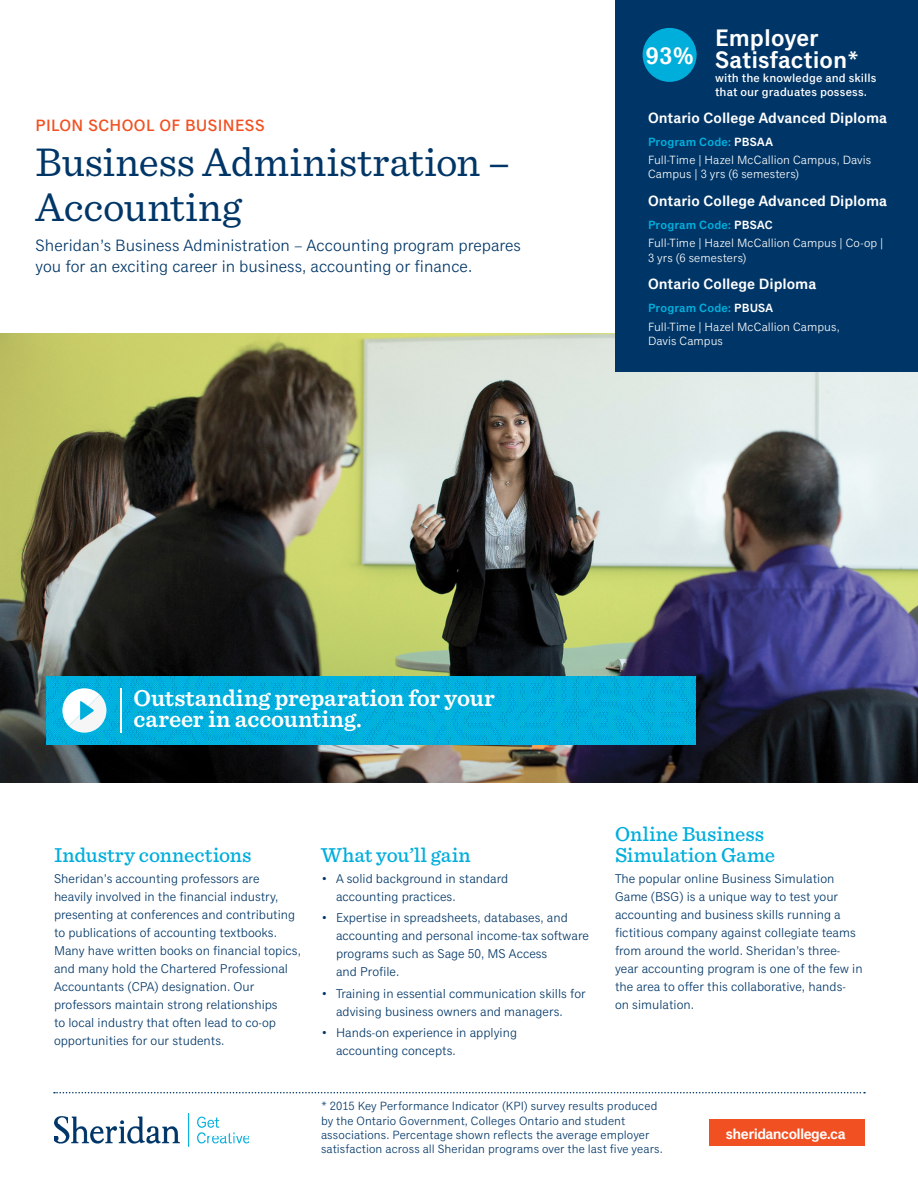
<style>
.page{position:relative;width:918px;height:1188px;background:#fff}
.page>*{position:absolute;margin:0;border:0;box-sizing:border-box;transform-origin:0 0}
.t1{font:42px/45px "Sentinel";color:#003667}
.p_benefit-statement{font:600 24px/21px "Sentinel";color:#fff}
.program_rating_title{font:600 24px/21.6px "Classic Grotesque Pro";color:#fff}
.program_rating{font:600 24px "Classic Grotesque Pro";color:#fff}
.t2{font:500 21px/21px "Sentinel";color:#00aedc}
.p_header-intro{font:16.5px/21px "Classic Grotesque Pro";color:#003667}
.h2_faculty{font:500 16.5px "Classic Grotesque Pro";letter-spacing:.02em;color:#f15122}
.p_meta_credential{font:600 15px "Classic Grotesque Pro";color:#fff}
.p_meta_credential-2{font:600 15px "Classic Grotesque Pro";letter-spacing:-.04em;color:#fff}
.t3{font:12.75px/18px "Classic Grotesque Pro";color:#003667}
.p_admissions{font:12px/14.2px "Classic Grotesque Pro";letter-spacing:.005em;color:#003667}
.p_meta_small{font:12px/14.2px "Classic Grotesque Pro";letter-spacing:.005em;color:#fff}
.p_meta_attributes{font:600 12px "Classic Grotesque Pro";letter-spacing:.01em;color:#00aedc}
.program_rating_subti{font:500 12px/14.2px "Classic Grotesque Pro";letter-spacing:.01em;color:#fff}
.s1{color:#fff}
</style>
<div class="page">
<img style="left:54px;top:1114px;width:195px;height:33px">
<svg style="left:54px;top:1092px;width:811px;height:1px"></svg>
<div style="left:710px;top:1120px;width:155px;height:26px;background:#f15122"></div>
<img style="left:0;top:333px;width:918px;height:450px">
<img style="left:46px;top:676px;width:649px;height:69px">
<hr style="left:120px;top:688px;width:2px;height:45px;background:#fff">
<svg style="left:62px;top:688px;width:44px;height:45px"></svg>
<div style="left:615px;top:0;width:303px;height:372px;background:#003667"></div>
<div style="left:643px;top:28px;width:54px;height:54px;background:#00aedc;border-radius:50%"></div>
<p class="h2_faculty" style="left:36px;top:116px;width:231px">PILON SCHOOL OF BUSINESS</p>
<p class="t1" style="left:36px;top:137px;width:477px">Business Administration –<br>Accounting</p>
<p class="p_header-intro" style="left:36px;top:235px;width:487px">Sheridan’s Business Administration – Accounting program prepares you for an exciting career in business, accounting or finance.</p>
<p class="program_rating" style="left:645px;top:42px;width:50px">93%</p>
<p class="program_rating_title" style="left:715px;top:29px;width:146px">Employer<br>Satisfaction*</p>
<p class="program_rating_subti" style="left:715px;top:71px;width:163px">with the knowledge and skills that our graduates possess.</p>
<p class="p_meta_credential" style="left:648px;top:109px;width:241px">Ontario College Advanced Diploma</p>
<p class="p_meta_attributes" style="left:648px;top:135px;width:127px">Program Code: <span class="s1">PBSAA</span></p>
<p class="p_meta_small" style="left:648px;top:153px;width:225px">Full-Time | Hazel McCallion Campus, Davis<br>Campus | 3 yrs (6 semesters)</p>
<p class="p_meta_credential" style="left:648px;top:192px;width:241px">Ontario College Advanced Diploma</p>
<p class="p_meta_attributes" style="left:648px;top:218px;width:126px">Program Code: <span class="s1">PBSAC</span></p>
<p class="p_meta_small" style="left:648px;top:237px;width:237px">Full-Time | Hazel McCallion Campus | Co-op |<br>3 yrs (6 semesters)</p>
<p class="p_meta_credential" style="left:648px;top:276px;width:170px">Ontario College Diploma</p>
<p class="p_meta_attributes" style="left:648px;top:301px;width:127px">Program Code: <span class="s1">PBUSA</span></p>
<p class="p_meta_small" style="left:648px;top:320px;width:193px">Full-Time | Hazel McCallion Campus,<br>Davis Campus</p>
<p class="p_benefit-statement" style="left:134px;top:687px;width:363px">Outstanding preparation for your career in accounting.</p>
<p class="t2" style="left:54px;top:843px;width:199px">Industry connections</p>
<p class="t3" style="left:54px;top:870px;width:248px">Sheridan’s accounting professors are heavily involved in the financial industry, presenting at conferences and contributing to publications of accounting textbooks.<br>Many have written books on financial topics, and many hold the Chartered Professional Accountants (CPA) designation. Our professors maintain strong relationships<br>to local industry that often lead to co-op opportunities for our students.</p>
<p class="t2" style="left:321px;top:843px;width:151px">What you’ll gain</p>
<p class="t3" style="left:336px;top:870px;width:174px;text-indent:-15px">• A solid background in standard accounting practices.</p>
<p class="t3" style="left:336px;top:909px;width:254px;text-indent:-15px">• Expertise in spreadsheets, databases, and accounting and personal income-tax software programs such as Sage 50, MS Access<br>and Profile.</p>
<p class="t3" style="left:336px;top:985px;width:251px;text-indent:-15px">• Training in essential communication skills for advising business owners and managers.</p>
<p class="t3" style="left:336px;top:1024px;width:183px;text-indent:-15px">• Hands-on experience in applying accounting concepts.</p>
<p class="t2" style="left:615px;top:822px;width:162px">Online Business<br>Simulation Game</p>
<p class="t3" style="left:615px;top:870px;width:249px">The popular online Business Simulation Game (BSG) is a unique way to test your accounting and business skills running a fictitious company against collegiate teams from around the world. Sheridan’s three&shy;year accounting program is one of the few in the area to offer this collaborative, hands&shy;on simulation.</p>
<p class="p_admissions" style="left:321px;top:1100px;width:343px">* 2015 Key Performance Indicator (KPI) survey results produced by the Ontario Government, Colleges Ontario and student associations. Percentage shown reflects the average employer satisfaction across all Sheridan programs over the last five years.</p>
<p class="p_meta_credential-2" style="left:726px;top:1125px;width:121px">sheridancollege.ca</p>
</div>
